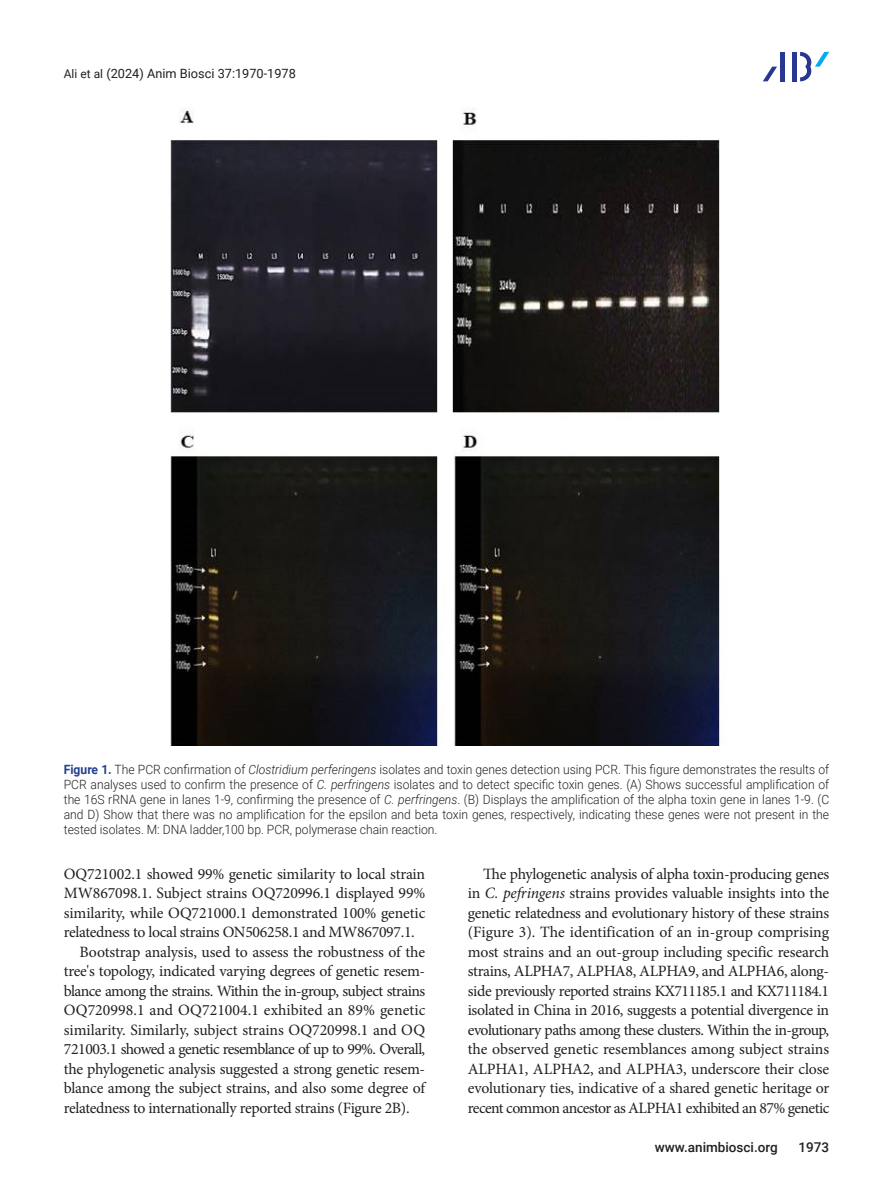
<style>
.page{position:relative;width:893px;height:1191px;background:#fff}
.page>*{position:absolute;margin:0;border:0;box-sizing:border-box;transform-origin:0 0}
.본문{font:15.75px/19.5px "Minion Pro";letter-spacing:-.025em;color:#231f20;text-align:justify}
.t1{font:500 13.5px "Roboto";color:#231f20}
.표_그림__제목{font:300 12.75px/15px "Roboto";color:#231f20;text-align:justify;scale:.95 1}
.t2{font:12.75px "Roboto";color:#231f20}
.s1{font-size:12px}
.s2{font-weight:700;color:#253f8e}
.s3{font-style:italic}
</style>
<div class="page">
<div style="left:792px;top:52px;width:5px;height:29px;background:#283890"></div>
<hr style="left:781px;top:52px;width:4px;height:29px;background:#283890">
<svg style="left:763px;top:67px;width:14px;height:14px"></svg>
<svg style="left:800px;top:52px;width:29px;height:29px"></svg>
<img style="left:170px;top:109px;width:556px;height:637px">
<p class="t2" style="left:64px;top:65px;width:234px"><span class="s1">Ali et al</span> (2024) Anim Biosci 37:1970-1978</p>
<p class="표_그림__제목" style="left:64px;top:761px;width:807px"><span class="s2">Figure 1.</span> The PCR confirmation of <span class="s3">Clostridium perferingens</span> isolates and toxin genes detection using PCR. This figure demonstrates the results of PCR analyses used to confirm the presence of <span class="s3">C. perfringens</span> isolates and to detect specific toxin genes. (A) Shows successful amplification of the 16S rRNA gene in lanes 1-9, confirming the presence of <span class="s3">C. perfringens</span>. (B) Displays the amplification of the alpha toxin gene in lanes 1-9. (C and D) Show that there was no amplification for the epsilon and beta toxin genes, respectively, indicating these genes were not present in the tested isolates. M: DNA ladder,100 bp. PCR, polymerase chain reaction.</p>
<p class="본문" style="left:64px;top:864px;width:363px">OQ721002.1 showed 99% genetic similarity to local strain MW867098.1. Subject strains OQ720996.1 displayed 99% similarity, while OQ721000.1 demonstrated 100% genetic relatedness to local strains ON506258.1 and MW867097.1.</p>
<p class="본문" style="left:64px;top:942px;width:363px;text-indent:16px">Bootstrap analysis, used to assess the robustness of the tree's topology, indicated varying degrees of genetic resem&shy;blance among the strains. Within the in-group, subject strains OQ720998.1 and OQ721004.1 exhibited an 89% genetic similarity. Similarly, subject strains OQ720998.1 and OQ 721003.1 showed a genetic resemblance of up to 99%. Overall, the phylogenetic analysis suggested a strong genetic resem&shy;blance among the subject strains, and also some degree of relatedness to internationally reported strains (Figure 2B).</p>
<p class="본문" style="left:468px;top:864px;width:363px;text-indent:15px">The phylogenetic analysis of alpha toxin-producing genes in <span class="s3">C. pefringens</span> strains provides valuable insights into the genetic relatedness and evolutionary history of these strains (Figure 3). The identification of an in-group comprising most strains and an out-group including specific research strains, ALPHA7, ALPHA8, ALPHA9, and ALPHA6, along&shy;side previously reported strains KX711185.1 and KX711184.1 isolated in China in 2016, suggests a potential divergence in evolutionary paths among these clusters. Within the in-group, the observed genetic resemblances among subject strains ALPHA1, ALPHA2, and ALPHA3, underscore their close evolutionary ties, indicative of a shared genetic heritage or recent common ancestor as ALPHA1 exhibited an 87% genetic</p>
<p class="t1" style="left:655px;top:1137px;width:125px">www.animbiosci.org</p>
<p class="t1" style="left:798px;top:1137px;width:32px">1973</p>
</div>
